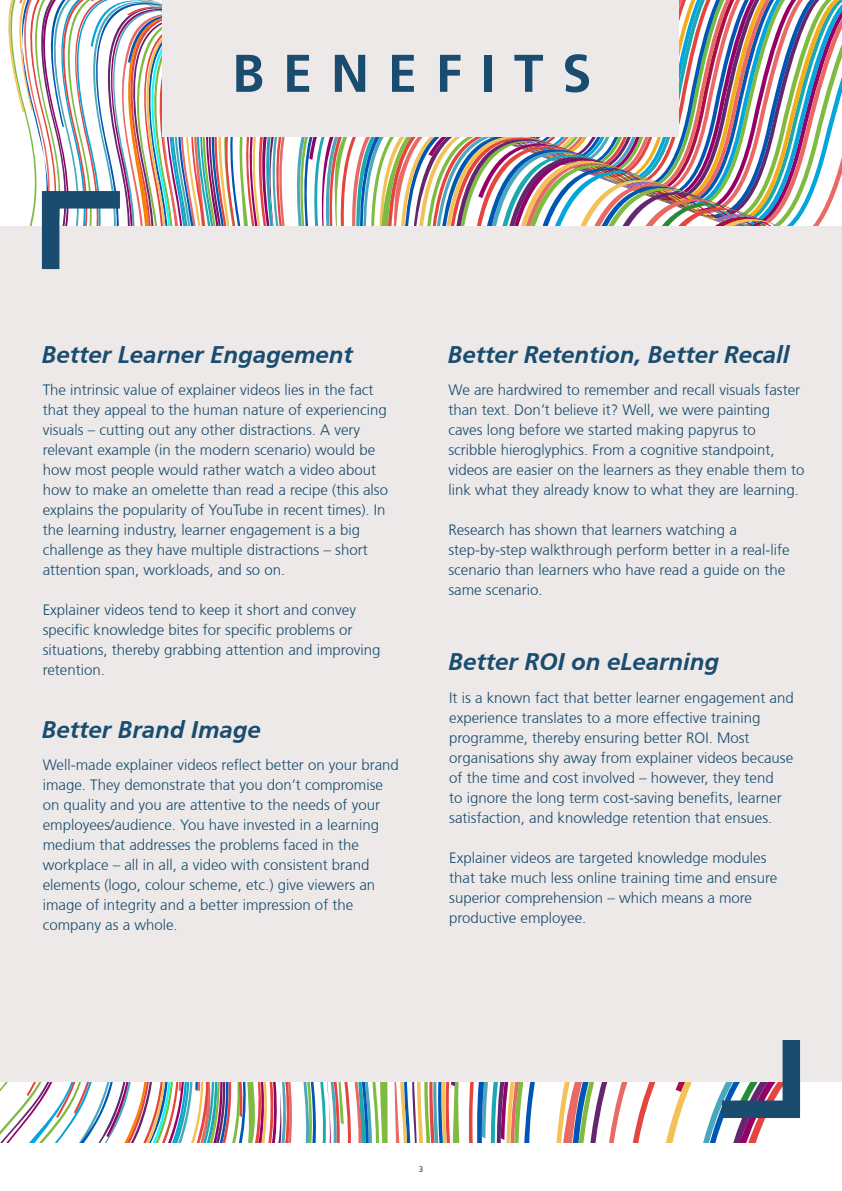
<style>
.page{position:relative;width:842px;height:1191px;background:#fff}
.page>*{position:absolute;margin:0;border:0;box-sizing:border-box;transform-origin:0 0}
.t1{font:700 53px "Articulate";letter-spacing:.35em;color:#194c6e}
.t2{font:italic 700 24px "Articulate";color:#194c6e}
.t3{font:300 15px/20px "Articulate";color:#194c6e}
.t4{font:300 8px "Articulate";color:#000}
</style>
<div class="page">
<div style="left:0;top:226px;width:842px;height:855px;background:#ece9e8"></div>
<svg style="left:0;top:1040px;width:842px;height:102px"></svg>
<svg style="left:8px;top:0;width:834px;height:270px"></svg>
<h1 class="t1" style="left:232px;top:42px;width:361px">BENEFITS</h1>
<h2 class="t2" style="left:42px;top:340px;width:312px">Better Learner Engagement</h2>
<p class="t3" style="left:43px;top:380px;width:347px">The intrinsic value of explainer videos lies in the fact that they appeal to the human nature of experiencing visuals – cutting out any other distractions. A very relevant example (in the modern scenario) would be how most people would rather watch a video about how to make an omelette than read a recipe (this also explains the popularity of YouTube in recent times). In the learning industry, learner engagement is a big challenge as they have multiple distractions – short attention span, workloads, and so on.</p>
<p class="t3" style="left:43px;top:600px;width:339px">Explainer videos tend to keep it short and convey specific knowledge bites for specific problems or situations, thereby grabbing attention and improving retention.</p>
<h2 class="t2" style="left:42px;top:715px;width:220px">Better Brand Image</h2>
<p class="t3" style="left:43px;top:755px;width:358px">Well-made explainer videos reflect better on your brand image. They demonstrate that you don’t compromise on quality and you are attentive to the needs of your employees/audience. You have invested in a learning medium that addresses the problems faced in the workplace – all in all, a video with consistent brand elements (logo, colour scheme, etc.) give viewers an image of integrity and a better impression of the company as a whole.</p>
<h2 class="t2" style="left:448px;top:340px;width:343px">Better Retention, Better Recall</h2>
<p class="t3" style="left:448px;top:380px;width:357px">We are hardwired to remember and recall visuals faster than text. Don’t believe it? Well, we were painting caves long before we started making papyrus to scribble hieroglyphics. From a cognitive standpoint, videos are easier on the learners as they enable them to link what they already know to what they are learning.</p>
<p class="t3" style="left:448px;top:520px;width:343px">Research has shown that learners watching a step-by-step walkthrough perform better in a real-life scenario than learners who have read a guide on the same scenario.</p>
<h2 class="t2" style="left:448px;top:648px;width:272px">Better ROI on eLearning</h2>
<p class="t3" style="left:449px;top:687px;width:346px">It is a known fact that better learner engagement and experience translates to a more effective training programme, thereby ensuring better ROI. Most organisations shy away from explainer videos because of the time and cost involved – however, they tend<br>to ignore the long term cost-saving benefits, learner satisfaction, and knowledge retention that ensues.</p>
<p class="t3" style="left:449px;top:847px;width:330px">Explainer videos are targeted knowledge modules that take much less online training time and ensure superior comprehension – which means a more productive employee.</p>
<p class="t4" style="left:419px;top:1164px;width:6px">3</p>
</div>
